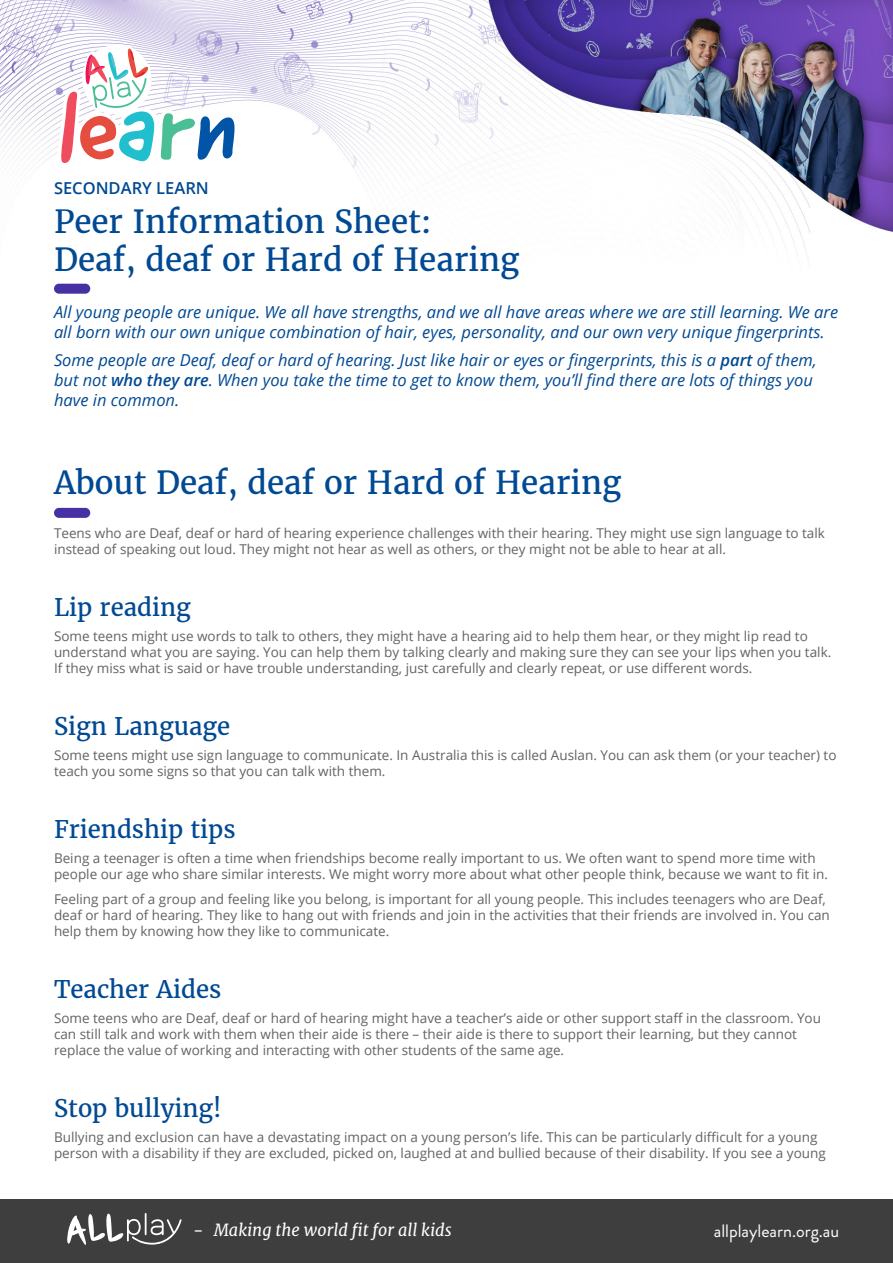
<style>
.page{position:relative;width:893px;height:1263px;background:#fff}
.page>*{position:absolute;margin:0;border:0;box-sizing:border-box;transform-origin:0 0}
.t1{font:31.5px/37.8px "Merriweather";color:#004993}
.t2{font:24px "Merriweather";color:#004993}
.t3{font:18px "Brandon Grotesque";color:#fff}
.t4{font:italic 16.5px/19.8px "Open Sans";color:#004993}
.t5{font:italic 16.5px "Merriweather";color:#fff}
.t6{font:600 16.5px "Open Sans";color:#004993}
.t7{font:13.5px/16.2px "Open Sans";color:#636363}
.s1{font-weight:600}
.s2{font-style:normal}
</style>
<div class="page">
<img style="left:0;top:0;width:893px;height:294px">
<svg style="left:57px;top:44px;width:181px;height:123px"></svg>
<div style="left:0;top:1199px;width:893px;height:64px;background:#3e3e3f"></div>
<svg style="left:67px;top:1213px;width:115px;height:32px"></svg>
<div style="left:54px;top:508px;width:36px;height:10px;background:#4630a4;border-radius:5px"></div>
<div style="left:54px;top:284px;width:36px;height:10px;background:#4630a4;border-radius:5px"></div>
<p class="t6" style="left:54px;top:177px;width:156px">SECONDARY LEARN</p>
<p class="t1" style="left:54px;top:202px;width:467px">Peer Information Sheet:<br>Deaf, deaf or Hard of Hearing</p>
<p class="t4" style="left:54px;top:302px;width:786px">All young people are unique. We all have strengths, and we all have areas where we are still learning. We are all born with our own unique combination of hair, eyes, personality, and our own very unique fingerprints.</p>
<p class="t4" style="left:54px;top:350px;width:764px">Some people are Deaf, deaf or hard of hearing. Just like hair or eyes or fingerprints, this is a <span class="s1">part</span> of them, but not <span class="s1">who they are</span>. When you take the time to get to know them, you’ll find there are lots of things you have in common.</p>
<p class="t1" style="left:54px;top:463px;width:569px">About Deaf, deaf or Hard of Hearing</p>
<p class="t7" style="left:54px;top:525px;width:772px">Teens who are Deaf, deaf or hard of hearing experience challenges with their hearing. They might use sign language to talk instead of speaking out loud. They might not hear as well as others, or they might not be able to hear at all.</p>
<p class="t2" style="left:54px;top:591px;width:138px">Lip reading</p>
<p class="t7" style="left:54px;top:627px;width:779px">Some teens might use words to talk to others, they might have a hearing aid to help them hear, or they might lip read to understand what you are saying. You can help them by talking clearly and making sure they can see your lips when you talk.<br>If they miss what is said or have trouble understanding, just carefully and clearly repeat, or use different words.</p>
<p class="t2" style="left:54px;top:710px;width:178px">Sign Language</p>
<p class="t7" style="left:54px;top:747px;width:784px">Some teens might use sign language to communicate. In Australia this is called Auslan. You can ask them (or your teacher) to teach you some signs so that you can talk with them.</p>
<p class="t2" style="left:54px;top:813px;width:183px">Friendship tips</p>
<p class="t7" style="left:54px;top:849px;width:776px">Being a teenager is often a time when friendships become really important to us. We often want to spend more time with people our age who share similar interests. We might worry more about what other people think, because we want to fit in.</p>
<p class="t7" style="left:54px;top:890px;width:777px">Feeling part of a group and feeling like you belong, is important for all young people. This includes teenagers who are Deaf, deaf or hard of hearing. They like to hang out with friends and join in the activities that their friends are involved in. You can help them by knowing how they like to communicate.</p>
<p class="t2" style="left:54px;top:973px;width:169px">Teacher Aides</p>
<p class="t7" style="left:54px;top:1010px;width:769px">Some teens who are Deaf, deaf or hard of hearing might have a teacher’s aide or other support staff in the classroom. You can still talk and work with them when their aide is there – their aide is there to support their learning, but they cannot replace the value of working and interacting with other students of the same age.</p>
<p class="t2" style="left:54px;top:1092px;width:169px">Stop bullying!</p>
<p class="t7" style="left:54px;top:1129px;width:773px">Bullying and exclusion can have a devastating impact on a young person’s life. This can be particularly difficult for a young person with a disability if they are excluded, picked on, laughed at and bullied because of their disability. If you see a young</p>
<p class="t5" style="left:193px;top:1219px;width:260px"><span class="s2">-</span> Making the world fit for all kids</p>
<p class="t3" style="left:714px;top:1218px;width:127px">allplaylearn.org.au</p>
</div>
